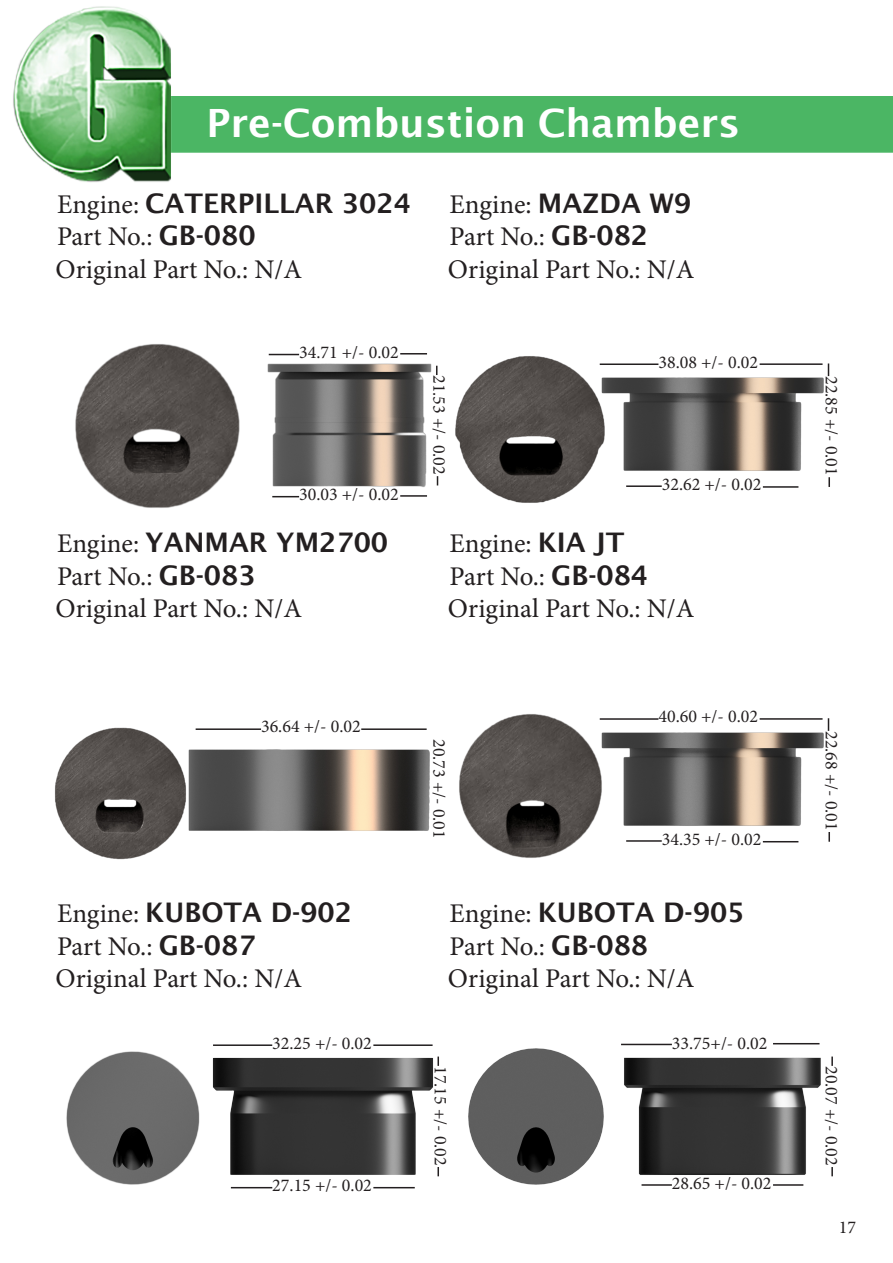
<style>
.page{position:relative;width:893px;height:1263px;background:#fff}
.page>*{position:absolute;margin:0;border:0;box-sizing:border-box;transform-origin:0 0}
.t1{font:600 39px "Lucida Sans";color:#fff}
.t2{font:27px "Minion Pro";color:#231f20}
.t3{font:600 27px "Lucida Sans";color:#231f20}
.t4{font:18px "Minion Pro";color:#231f20}
.s1{font-family:"Minion Pro";font-weight:400}
.s2{font-family:"Lucida Sans";font-weight:600}
</style>
<div class="page">
<div style="left:54px;top:96px;width:839px;height:57px;background:#4bb664;border:2px solid #4bb664"></div>
<img style="left:13px;top:6px;width:179px;height:176px">
<img style="left:200px;top:749px;width:230px;height:82px">
<hr style="left:196px;top:728px;width:65px;height:2px;background:#231f20">
<hr style="left:361px;top:728px;width:66px;height:2px;background:#231f20">
<img style="left:632px;top:364px;width:197px;height:107px">
<hr style="left:600px;top:363px;width:58px;height:2px;background:#231f20">
<hr style="left:763px;top:486px;width:35px;height:2px;background:#231f20">
<hr style="left:626px;top:485px;width:36px;height:2px;background:#231f20">
<svg style="left:828px;top:477px;width:2px;height:10px"></svg>
<svg style="left:828px;top:363px;width:1px;height:13px"></svg>
<hr style="left:760px;top:363px;width:62px;height:2px;background:#231f20">
<img style="left:613px;top:719px;width:215px;height:107px">
<hr style="left:600px;top:718px;width:58px;height:2px;background:#231f20">
<hr style="left:763px;top:841px;width:35px;height:1px;background:#231f20">
<hr style="left:626px;top:840px;width:36px;height:2px;background:#231f20">
<svg style="left:828px;top:832px;width:2px;height:10px"></svg>
<svg style="left:828px;top:718px;width:1px;height:13px"></svg>
<hr style="left:760px;top:718px;width:62px;height:2px;background:#231f20">
<img style="left:269px;top:353px;width:158px;height:145px">
<hr style="left:269px;top:354px;width:30px;height:1px;background:#231f20">
<svg style="left:400px;top:353px;width:27px;height:1px"></svg>
<svg style="left:272px;top:496px;width:27px;height:1px"></svg>
<hr style="left:400px;top:495px;width:27px;height:2px;background:#231f20">
<img style="left:213px;top:1045px;width:225px;height:143px">
<hr style="left:213px;top:1044px;width:59px;height:2px;background:#231f20">
<hr style="left:373px;top:1044px;width:60px;height:2px;background:#231f20">
<hr style="left:231px;top:1187px;width:41px;height:1px;background:#231f20">
<hr style="left:373px;top:1187px;width:42px;height:1px;background:#231f20">
<svg style="left:437px;top:1056px;width:2px;height:10px"></svg>
<svg style="left:437px;top:1167px;width:2px;height:9px"></svg>
<img style="left:621px;top:1044px;width:211px;height:141px">
<hr style="left:621px;top:1044px;width:51px;height:1px;background:#231f20">
<hr style="left:773px;top:1043px;width:46px;height:1px;background:#231f20">
<hr style="left:641px;top:1184px;width:31px;height:2px;background:#231f20">
<hr style="left:773px;top:1184px;width:30px;height:2px;background:#231f20">
<svg style="left:831px;top:1167px;width:2px;height:9px"></svg>
<svg style="left:831px;top:1056px;width:2px;height:10px"></svg>
<img style="left:468px;top:1048px;width:136px;height:137px">
<img style="left:66px;top:1051px;width:147px;height:134px">
<img style="left:75px;top:344px;width:194px;height:164px">
<img style="left:427px;top:356px;width:205px;height:147px">
<img style="left:55px;top:727px;width:145px;height:133px">
<img style="left:459px;top:714px;width:154px;height:144px">
<h1 class="t1" style="left:207px;top:100px;width:535px">Pre-Combustion Chambers</h1>
<p class="t3" style="left:57px;top:188px;width:355px"><span class="s1">Engine:</span> CATERPILLAR 3024</p>
<p class="t2" style="left:57px;top:218px;width:200px">Part No.: <span class="s2">GB-080</span></p>
<p class="t2" style="left:56px;top:251px;width:248px">Original Part No.: N/A</p>
<p class="t2" style="left:449px;top:186px;width:243px">Engine: <span class="s2">MAZDA W9</span></p>
<p class="t2" style="left:449px;top:218px;width:200px">Part No.: <span class="s2">GB-082</span></p>
<p class="t2" style="left:448px;top:251px;width:248px">Original Part No.: N/A</p>
<p class="t4" style="left:299px;top:340px;width:101px">34.71 +/- 0.02</p>
<p class="t4" style="left:299px;top:482px;width:101px">30.03 +/- 0.02</p>
<p class="t3" style="left:57px;top:527px;width:333px"><span class="s1">Engine:</span> YANMAR YM2700</p>
<p class="t2" style="left:57px;top:558px;width:200px">Part No.: <span class="s2">GB-083</span></p>
<p class="t2" style="left:56px;top:590px;width:248px">Original Part No.: N/A</p>
<p class="t4" style="left:451px;top:375px;width:101px;rotate:90deg">21.53 +/- 0.02</p>
<p class="t4" style="left:658px;top:350px;width:101px">38.08 +/- 0.02</p>
<p class="t4" style="left:662px;top:472px;width:101px">32.62 +/- 0.02</p>
<p class="t2" style="left:449px;top:526px;width:176px">Engine: <span class="s2">KIA JT</span></p>
<p class="t2" style="left:449px;top:558px;width:200px">Part No.: <span class="s2">GB-084</span></p>
<p class="t2" style="left:448px;top:590px;width:248px">Original Part No.: N/A</p>
<p class="t4" style="left:261px;top:715px;width:101px">36.64 +/- 0.02</p>
<p class="t4" style="left:658px;top:704px;width:101px">40.60 +/- 0.02</p>
<p class="t4" style="left:451px;top:739px;width:101px;rotate:90deg">20.73 +/- 0.01</p>
<p class="t4" style="left:662px;top:827px;width:101px">34.35 +/- 0.02</p>
<p class="t3" style="left:57px;top:897px;width:297px"><span class="s1">Engine:</span> KUBOTA D-902</p>
<p class="t2" style="left:57px;top:928px;width:200px">Part No.: <span class="s2">GB-087</span></p>
<p class="t2" style="left:56px;top:960px;width:248px">Original Part No.: N/A</p>
<p class="t3" style="left:449px;top:897px;width:297px"><span class="s1">Engine:</span> KUBOTA D-905</p>
<p class="t2" style="left:449px;top:928px;width:200px">Part No.: <span class="s2">GB-088</span></p>
<p class="t2" style="left:448px;top:960px;width:248px">Original Part No.: N/A</p>
<p class="t4" style="left:272px;top:1031px;width:101px">32.25 +/- 0.02</p>
<p class="t4" style="left:672px;top:1031px;width:97px">33.75+/- 0.02</p>
<p class="t4" style="left:453px;top:1066px;width:101px;rotate:90deg">17.15 +/- 0.02</p>
<p class="t4" style="left:272px;top:1173px;width:101px">27.15 +/- 0.02</p>
<p class="t4" style="left:672px;top:1171px;width:101px">28.65 +/- 0.02</p>
<p class="t4" style="left:844px;top:376px;width:101px;rotate:90deg">22.85 +/- 0.01</p>
<p class="t4" style="left:844px;top:731px;width:101px;rotate:90deg">22.68 +/- 0.01</p>
<p class="t4" style="left:844px;top:1066px;width:101px;rotate:90deg">20.07 +/- 0.02</p>
<p class="t4" style="left:839px;top:1215px;width:19px">17</p>
</div>
